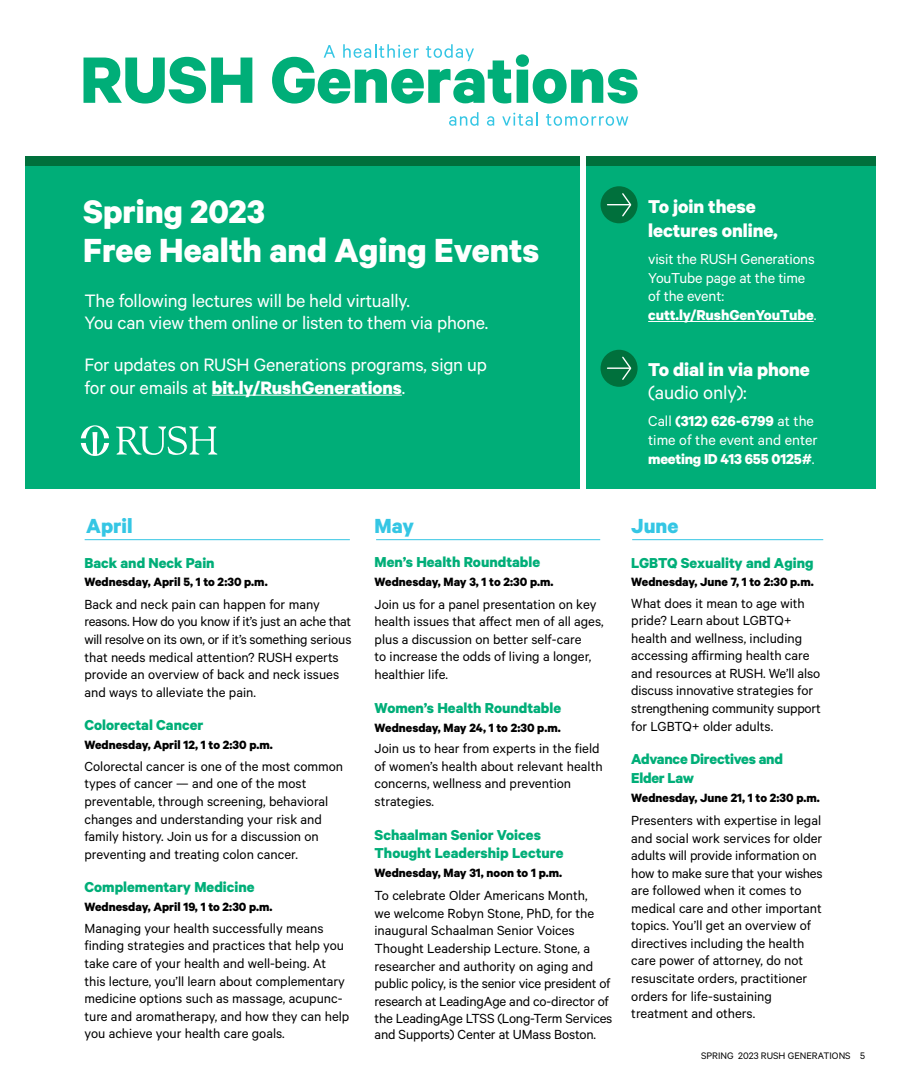
<style>
.page{position:relative;width:900px;height:1080px;background:#fff}
.page>*{position:absolute;margin:0;border:0;box-sizing:border-box;transform-origin:0 0}
.t1{font:700 73.75px "Calibre";color:#00ae78}
.t2{font:700 37.62px "Calibre";color:#fff}
.t3{font:700 36.75px "Calibre";color:#fff}
.t4{font:700 23px "Calibre";color:#35c6e4}
.t5{font:700 20.88px/23.6px "Calibre";letter-spacing:-.005em;color:#fff}
.t6{font:20.88px "Calibre";letter-spacing:-.005em;color:#fff}
.t7{font:20.25px/22.2px "Calibre";letter-spacing:-.01em;color:#fff}
.t8{font:700 16.25px/18.9px "Calibre";color:#00ae78}
.t9{font:16.25px/18.9px "Calibre";letter-spacing:-.01em;color:#fff}
.t10{font:700 16.25px/18.9px "Calibre";letter-spacing:-.015em;color:#fff}
.t11{font:14.88px/17.5px "Calibre";color:#000}
.t12{font:700 13.5px "Calibre";color:#000}
.t13{font:10.62px "Calibre";color:#000}
.s1{font-weight:700}
.s2{font-weight:400}
</style>
<div class="page">
<div style="left:25px;top:157px;width:554px;height:332px;background:#00ae78"></div>
<div style="left:25px;top:157px;width:554px;height:9px;background:#00703c"></div>
<hr style="left:85px;top:539px;width:265px;height:1px;background:#35c6e4">
<hr style="left:376px;top:539px;width:224px;height:1px;background:#35c6e4">
<hr style="left:632px;top:539px;width:191px;height:1px;background:#35c6e4">
<div style="left:586px;top:161px;width:289px;height:328px;background:#00ae78"></div>
<svg style="left:81px;top:425px;width:28px;height:31px"></svg>
<svg style="left:116px;top:426px;width:101px;height:29px"></svg>
<hr style="left:212px;top:395px;width:190px;height:1px;background:#fff">
<hr style="left:648px;top:321px;width:166px;height:1px;background:#fff">
<div style="left:601px;top:186px;width:37px;height:37px;background:#00703c;border-radius:50%"></div>
<svg style="left:608px;top:193px;width:24px;height:24px"></svg>
<div style="left:601px;top:350px;width:37px;height:37px;background:#00703c;border-radius:50%"></div>
<hr style="left:608px;top:367px;width:22px;height:2px;background:#fff">
<svg style="left:621px;top:356px;width:11px;height:24px"></svg>
<div style="left:586px;top:157px;width:289px;height:9px;background:#00703c"></div>
<svg style="left:449px;top:112px;width:29px;height:14px"></svg>
<svg style="left:487px;top:116px;width:7px;height:10px"></svg>
<svg style="left:502px;top:112px;width:36px;height:14px"></svg>
<svg style="left:546px;top:114px;width:82px;height:12px"></svg>
<svg style="left:324px;top:45px;width:11px;height:13px"></svg>
<svg style="left:343px;top:44px;width:76px;height:14px"></svg>
<svg style="left:426px;top:44px;width:48px;height:17px"></svg>
<h1 class="t1" style="left:80px;top:35px;width:561px">RUSH Generations</h1>
<h3 class="t3" style="left:83px;top:189px;width:183px">Spring 2023</h3>
<h2 class="t2" style="left:83px;top:227px;width:458px">Free Health and Aging Events</h2>
<h3 class="t7" style="left:84px;top:288px;width:406px">The following lectures will be held virtually.<br>You can view them online or listen to them via phone.</h3>
<h3 class="t7" style="left:84px;top:353px;width:404px">For updates on RUSH Generations programs, sign up for our emails at <span class="s1">bit.ly/RushGenerations</span>.</h3>
<h3 class="t5" style="left:648px;top:194px;width:131px">To join these lectures online,</h3>
<p class="t9" style="left:648px;top:249px;width:170px">visit the RUSH Generations<br>YouTube page at the time of the event: <span class="s1">cutt.ly/RushGenYouTube</span>.</p>
<h3 class="t5" style="left:648px;top:357px;width:163px">To dial in via phone</h3>
<h3 class="t6" style="left:648px;top:381px;width:100px">(audio only):</h3>
<p class="t10" style="left:648px;top:411px;width:171px"><span class="s2">Call</span> (312) 626-6799 <span class="s2">at the time of the event and enter </span>meeting ID 413 655 0125#<span class="s2">.</span></p>
<h3 class="t4" style="left:86px;top:511px;width:48px">April</h3>
<h3 class="t4" style="left:375px;top:511px;width:41px">May</h3>
<h3 class="t4" style="left:631px;top:511px;width:49px">June</h3>
<p class="t8" style="left:84px;top:553px;width:132px">Back and Neck Pain</p>
<p class="t12" style="left:84px;top:574px;width:185px">Wednesday, April 5, 1 to 2:30 p.m.</p>
<p class="t11" style="left:84px;top:595px;width:269px">Back and neck pain can happen for many reasons. How do you know if it’s just an ache that will resolve on its own, or if it’s something serious that needs medical attention? RUSH experts provide an overview of back and neck issues and ways to alleviate the pain.</p>
<p class="t8" style="left:84px;top:715px;width:121px">Colorectal Cancer</p>
<p class="t12" style="left:84px;top:737px;width:190px">Wednesday, April 12, 1 to 2:30 p.m.</p>
<p class="t11" style="left:84px;top:757px;width:260px">Colorectal cancer is one of the most common types of cancer — and one of the most preventable, through screening, behavioral changes and understanding your risk and family history. Join us for a discussion on preventing and treating colon cancer.</p>
<p class="t8" style="left:84px;top:877px;width:172px">Complementary Medicine</p>
<p class="t12" style="left:84px;top:899px;width:190px">Wednesday, April 19, 1 to 2:30 p.m.</p>
<p class="t11" style="left:84px;top:919px;width:266px">Managing your health successfully means finding strategies and practices that help you take care of your health and well-being. At this lecture, you’ll learn about complementary medicine options such as massage, acupunc&shy;ture and aromatherapy, and how they can help you achieve your health care goals.</p>
<p class="t8" style="left:375px;top:552px;width:167px">Men’s Health Roundtable</p>
<p class="t12" style="left:375px;top:573px;width:181px">Wednesday, May 3, 1 to 2:30 p.m.</p>
<p class="t11" style="left:375px;top:595px;width:231px">Join us for a panel presentation on key health issues that affect men of all ages, plus a discussion on better self-care<br>to increase the odds of living a longer, healthier life.</p>
<p class="t8" style="left:375px;top:698px;width:188px">Women’s Health Roundtable</p>
<p class="t12" style="left:375px;top:719px;width:188px">Wednesday, May 24, 1 to 2:30 p.m.</p>
<p class="t11" style="left:375px;top:739px;width:230px">Join us to hear from experts in the field of women’s health about relevant health concerns, wellness and prevention strategies.</p>
<p class="t8" style="left:375px;top:825px;width:190px">Schaalman Senior Voices<br>Thought Leadership Lecture</p>
<p class="t12" style="left:375px;top:865px;width:189px">Wednesday, May 31, noon to 1 p.m.</p>
<p class="t11" style="left:375px;top:886px;width:239px">To celebrate Older Americans Month,<br>we welcome Robyn Stone, PhD, for the inaugural Schaalman Senior Voices Thought Leadership Lecture. Stone, a researcher and authority on aging and public policy, is the senior vice president of research at LeadingAge and co-director of the LeadingAge LTSS (Long-Term Services</p>
<p class="t11" style="left:375px;top:1025px;width:223px">and Supports) Center at UMass Boston.</p>
<p class="t8" style="left:631px;top:553px;width:184px">LGBTQ Sexuality and Aging</p>
<p class="t12" style="left:631px;top:574px;width:184px">Wednesday, June 7, 1 to 2:30 p.m.</p>
<p class="t11" style="left:631px;top:594px;width:191px">What does it mean to age with pride? Learn about LGBTQ+ health and wellness, including accessing affirming health care and resources at RUSH. We’ll also discuss innovative strategies for strengthening community support for LGBTQ+ older adults.</p>
<p class="t8" style="left:631px;top:749px;width:153px">Advance Directives and<br>Elder Law</p>
<p class="t12" style="left:631px;top:790px;width:190px">Wednesday, June 21, 1 to 2:30 p.m.</p>
<p class="t11" style="left:631px;top:811px;width:193px">Presenters with expertise in legal and social work services for older adults will provide information on how to make sure that your wishes are followed when it comes to medical care and other important topics. You’ll get an overview of directives including the health care power of attorney, do not resuscitate orders, practitioner orders for life-sustaining treatment and others.</p>
<p class="t13" style="left:701px;top:1050px;width:165px">SPRING 2023 RUSH GENERATIONS 5</p>
</div>
